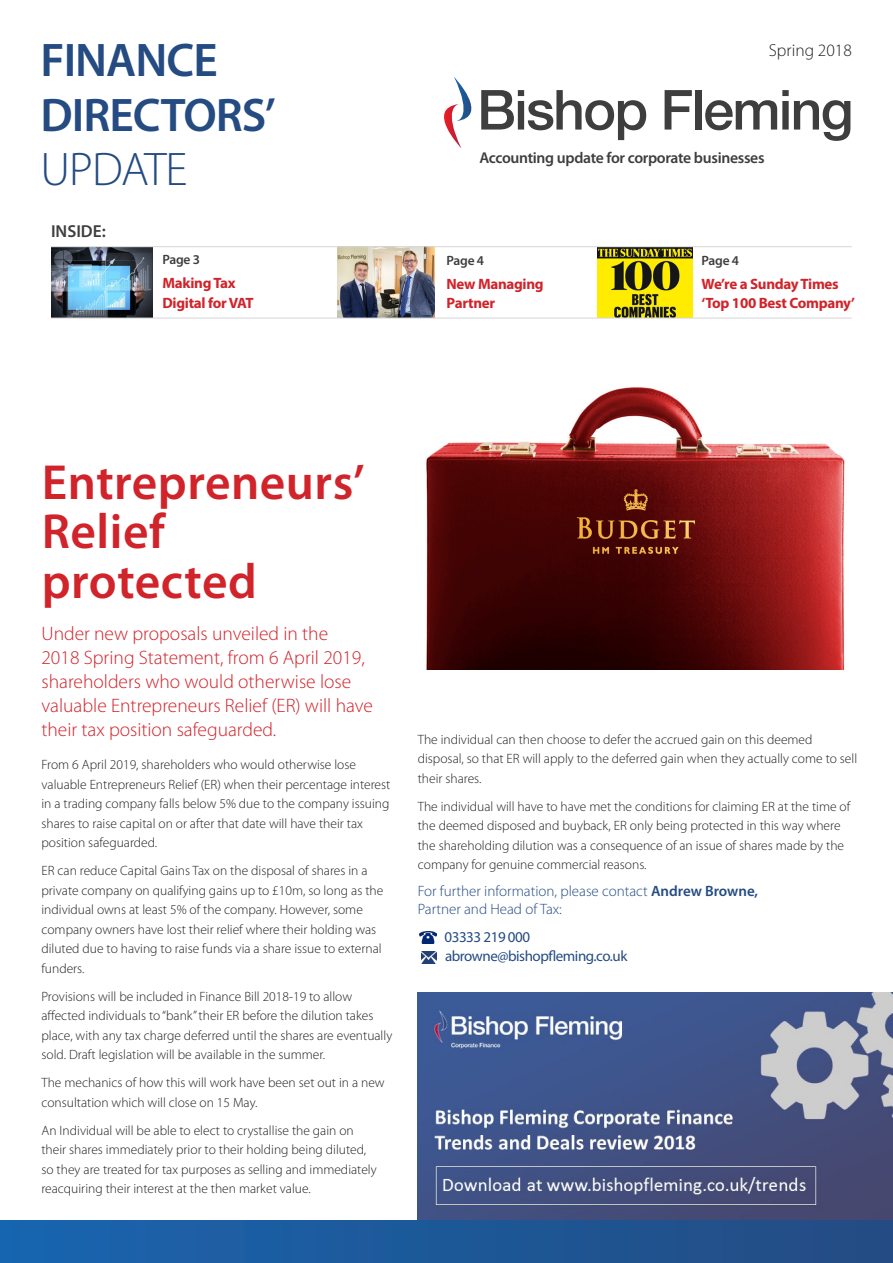
<style>
.page{position:relative;width:893px;height:1263px;background:#fff}
.page>*{position:absolute;margin:0;border:0;box-sizing:border-box;transform-origin:0 0}
.t1{font:600 49.5px/49.5px "Myriad Pro";letter-spacing:.01em;color:#d1232a}
.t2{font:600 47.4px/54.6px "Myriad Pro";letter-spacing:-.02em;color:#244b82}
.t3{font:300 19.5px/24px "Myriad Pro";color:#d1232a}
.t4{font:300 17.4px "Myriad Pro";color:#231f20}
.t5{font:600 17.4px "Myriad Pro";color:#3e3e3f}
.t6{font:600 15.6px "Myriad Pro";letter-spacing:-.02em;color:#3e3e3f}
.t7{font:700 15px/19.5px "Myriad Pro";letter-spacing:-.02em;color:#d1232a}
.t8{font:300 15px/18px "Myriad Pro";color:#244b82}
.t9{font:15px "Myriad Pro";letter-spacing:-.03em;color:#244b82}
.t10{font:300 13.5px/19.5px "Myriad Pro";color:#231f20}
.t11{font:600 13.5px "Myriad Pro";letter-spacing:-.02em;color:#3e3e3f}
.s1{font-weight:300}
.s2{font-weight:600}
</style>
<div class="page">
<img style="left:418px;top:993px;width:475px;height:228px">
<img style="left:597px;top:247px;width:95px;height:71px">
<svg style="left:665px;top:90px;width:27px;height:40px"></svg>
<div style="left:695px;top:90px;width:6px;height:40px;background:#3e3e3f"></div>
<svg style="left:705px;top:90px;width:145px;height:51px"></svg>
<svg style="left:444px;top:77px;width:202px;height:71px"></svg>
<img style="left:337px;top:247px;width:98px;height:70px">
<img style="left:51px;top:247px;width:101px;height:71px">
<hr style="left:51px;top:246px;width:801px;height:1px;background:#d5d6d8">
<hr style="left:51px;top:318px;width:801px;height:1px;background:#d5d6d8">
<img style="left:420px;top:931px;width:17px;height:12px">
<img style="left:421px;top:951px;width:15px;height:12px">
<img style="left:426px;top:387px;width:419px;height:282px">
<div style="left:0;top:1221px;width:893px;height:42px;background:linear-gradient(to right,#1865af,#234b81)"></div>
<p class="t2" style="left:41px;top:32px;width:179px">FINANCE</p>
<p class="t2" style="left:41px;top:86px;width:237px">DIRECTORS’<br><span class="s1">UPDATE</span></p>
<p class="t5" style="left:51px;top:220px;width:56px">INSIDE:</p>
<p class="t11" style="left:162px;top:251px;width:39px">Page 3</p>
<p class="t7" style="left:162px;top:273px;width:93px">Making Tax<br>Digital for VAT</p>
<p class="t4" style="left:769px;top:40px;width:84px">Spring 2018</p>
<p class="t6" style="left:479px;top:148px;width:287px">Accounting update for corporate businesses</p>
<p class="t11" style="left:447px;top:252px;width:39px">Page 4</p>
<p class="t7" style="left:447px;top:273px;width:99px">New Managing<br>Partner</p>
<p class="t11" style="left:702px;top:252px;width:39px">Page 4</p>
<p class="t7" style="left:702px;top:273px;width:155px">We’re a Sunday Times ‘Top 100 Best Company’</p>
<p class="t1" style="left:42px;top:456px;width:325px">Entrepreneurs’<br>Relief protected</p>
<p class="t3" style="left:41px;top:621px;width:333px">Under new proposals unveiled in the<br>2018 Spring Statement, from 6 April 2019, shareholders who would otherwise lose valuable Entrepreneurs Relief (ER) will have their tax position safeguarded.</p>
<p class="t10" style="left:41px;top:755px;width:350px">From 6 April 2019, shareholders who would otherwise lose valuable Entrepreneurs Relief (ER) when their percentage interest in a trading company falls below 5% due to the company issuing shares to raise capital on or after that date will have their tax position safeguarded.</p>
<p class="t10" style="left:41px;top:861px;width:343px">ER can reduce Capital Gains Tax on the disposal of shares in a private company on qualifying gains up to £10m, so long as the individual owns at least 5% of the company. However, some company owners have lost their relief where their holding was diluted due to having to raise funds via a share issue to external funders.</p>
<p class="t10" style="left:41px;top:987px;width:352px">Provisions will be included in Finance Bill 2018-19 to allow affected individuals to “bank” their ER before the dilution takes place, with any tax charge deferred until the shares are eventually sold. Draft legislation will be available in the summer.</p>
<p class="t10" style="left:41px;top:1073px;width:345px">The mechanics of how this will work have been set out in a new consultation which will close on 15 May.</p>
<p class="t10" style="left:41px;top:1121px;width:337px">An Individual will be able to elect to crystallise the gain on their shares immediately prior to their holding being diluted, so they are treated for tax purposes as selling and immediately reacquiring their interest at the then market value.</p>
<p class="t10" style="left:418px;top:730px;width:441px">The individual can then choose to defer the accrued gain on this deemed disposal, so that ER will apply to the deferred gain when they actually come to sell their shares.</p>
<p class="t10" style="left:418px;top:797px;width:434px">The individual will have to have met the conditions for claiming ER at the time of the deemed disposed and buyback, ER only being protected in this way where the shareholding dilution was a consequence of an issue of shares made by the company for genuine commercial reasons.</p>
<p class="t8" style="left:418px;top:882px;width:342px">For further information, please contact <span class="s2">Andrew Browne,<br></span>Partner and Head of Tax:</p>
<p class="t9" style="left:445px;top:927px;width:87px">03333 219 000</p>
<p class="t9" style="left:445px;top:947px;width:184px">abrowne@bishopfleming.co.uk</p>
</div>
